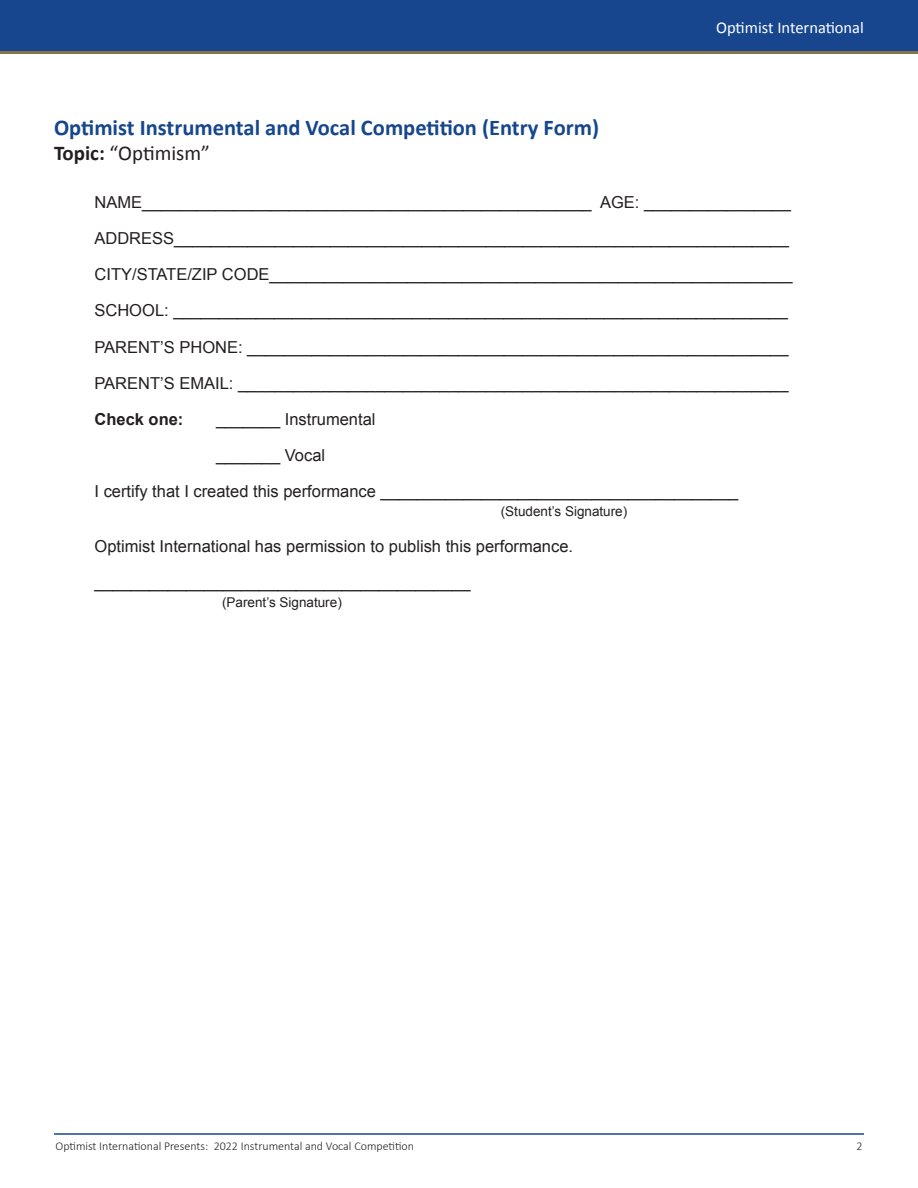
<style>
.page{position:relative;width:918px;height:1188px;background:#fff}
.page>*{position:absolute;margin:0;border:0;box-sizing:border-box;transform-origin:0 0}
.t1{font:700 22.5px "Calibri";color:#16468d}
.t2{font:21px "Calibri";color:#231f20}
.t3{font:16.5px/36px "Arial";color:#231f20}
.t4{font:16.5px "Calibri";color:#fff}
.t5{font:700 16.5px "Arial";color:#231f20}
.t6{font:13.5px "Arial";color:#231f20}
.t7{font:300 12px "Calibri";color:#231f20}
.s1{font-weight:700}
</style>
<div class="page">
<hr style="left:54px;top:1133px;width:810px;height:2px;background:#17468e">
<div style="left:0;top:0;width:918px;height:52px;background:#17468e"></div>
<hr style="left:0;top:51px;width:918px;height:3px;background:#86714d">
<p class="t4" style="left:716px;top:17px;width:149px">Optimist International</p>
<h1 class="t1" style="left:54px;top:113px;width:547px">Optimist Instrumental and Vocal Competition (Entry Form)</h1>
<p class="t2" style="left:54px;top:140px;width:158px"><span class="s1">Topic:</span> “Optimism”</p>
<p class="t3" style="left:94px;top:185px;width:700px">NAME_________________________________________________ AGE: ________________ ADDRESS___________________________________________________________________ CITY/STATE/ZIP CODE_________________________________________________________ SCHOOL: ___________________________________________________________________ PARENT’S PHONE: ___________________________________________________________ PARENT’S EMAIL: ____________________________________________________________</p>
<p class="t5" style="left:94px;top:408px;width:90px">Check one:</p>
<p class="t3" style="left:216px;top:401px;width:161px">_______ Instrumental</p>
<p class="t3" style="left:216px;top:437px;width:111px">_______ Vocal</p>
<p class="t3" style="left:94px;top:473px;width:645px">I certify that I created this performance _______________________________________</p>
<p class="t6" style="left:501px;top:502px;width:128px">(Student’s Signature)</p>
<p class="t3" style="left:94px;top:528px;width:480px">Optimist International has permission to publish this performance. _________________________________________</p>
<p class="t6" style="left:222px;top:594px;width:121px">(Parent’s Signature)</p>
<p class="t7" style="left:56px;top:1139px;width:360px">Optimist International Presents: 2022 Instrumental and Vocal Competition</p>
<p class="t7" style="left:856px;top:1139px;width:8px">2</p>
</div>
